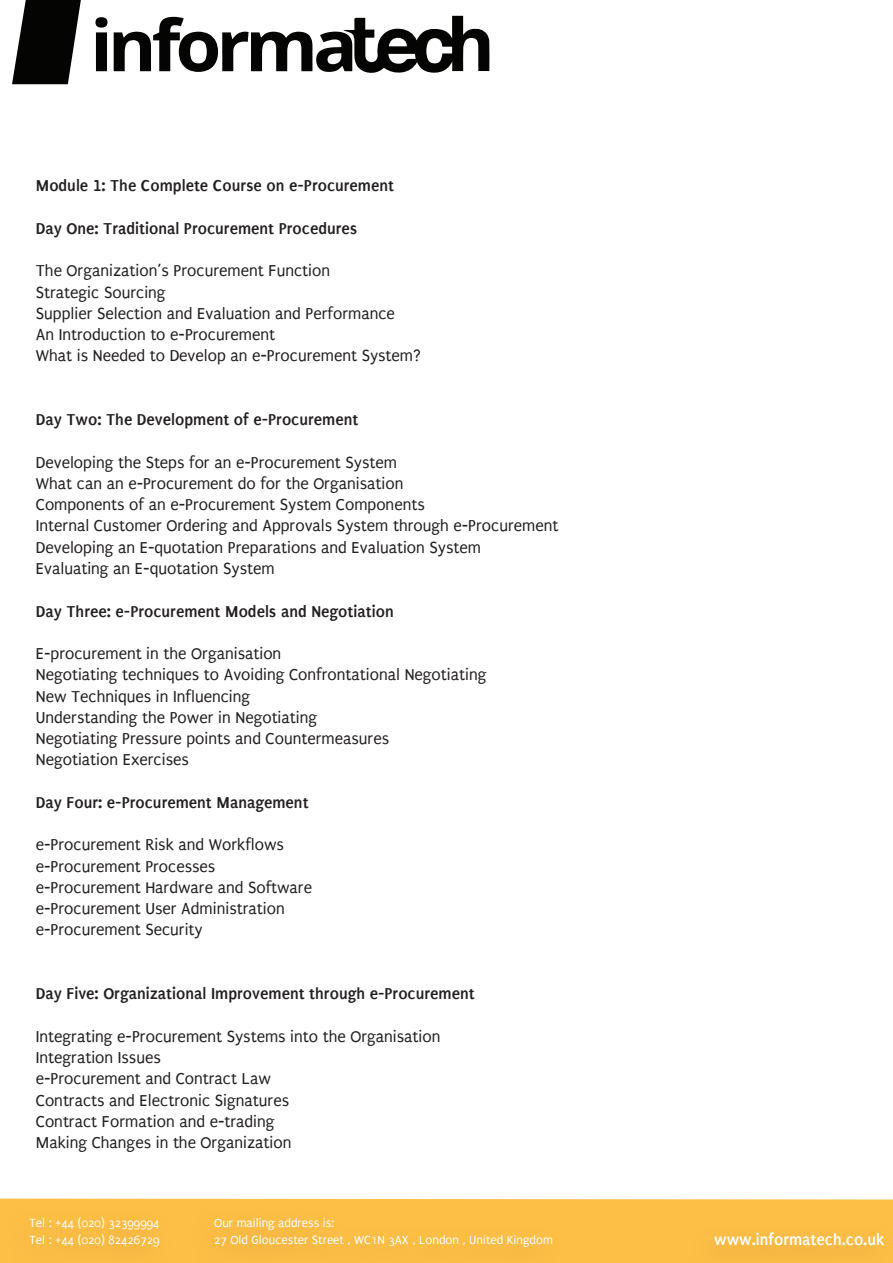
<style>
.page{position:relative;width:893px;height:1263px;background:#fff}
.page>*{position:absolute;margin:0;border:0;box-sizing:border-box;transform-origin:0 0}
.t1{font:16.95px/21.3px "Puritan";color:#231f20}
.t2{font:700 16.95px "Puritan";color:#231f20}
.t3{font:700 16.95px "Puritan";color:#fff}
.t4{font:12.75px/17px "Puritan";color:#fff}
</style>
<div class="page">
<svg style="left:12px;top:0;width:69px;height:84px"></svg>
<div style="left:601px;top:1199px;width:292px;height:64px;background:#fdbf46"></div>
<div style="left:0;top:1198px;width:179px;height:65px;background:#fbbd45"></div>
<div style="left:179px;top:1198px;width:422px;height:65px;background:#fcbe45"></div>
<div style="left:679px;top:1212px;width:214px;height:51px;background:#fbbd45"></div>
<svg style="left:95px;top:17px;width:12px;height:54px"></svg>
<svg style="left:114px;top:16px;width:375px;height:57px"></svg>
<p class="t2" style="left:36px;top:176px;width:360px">Module 1: The Complete Course on e-Procurement</p>
<p class="t2" style="left:36px;top:219px;width:323px">Day One: Traditional Procurement Procedures</p>
<p class="t1" style="left:36px;top:260px;width:387px">The Organization’s Procurement Function<br>Strategic Sourcing<br>Supplier Selection and Evaluation and Performance<br>An Introduction to e-Procurement<br>What is Needed to Develop an e-Procurement System?</p>
<p class="t2" style="left:36px;top:410px;width:324px">Day Two: The Development of e-Procurement</p>
<p class="t1" style="left:36px;top:452px;width:524px">Developing the Steps for an e-Procurement System<br>What can an e-Procurement do for the Organisation<br>Components of an e-Procurement System Components<br>Internal Customer Ordering and Approvals System through e-Procurement Developing an E-quotation Preparations and Evaluation System<br>Evaluating an E-quotation System</p>
<p class="t2" style="left:36px;top:602px;width:359px">Day Three: e-Procurement Models and Negotiation</p>
<p class="t1" style="left:36px;top:643px;width:452px">E-procurement in the Organisation<br>Negotiating techniques to Avoiding Confrontational Negotiating New Techniques in Influencing<br>Understanding the Power in Negotiating<br>Negotiating Pressure points and Countermeasures<br>Negotiation Exercises</p>
<p class="t2" style="left:36px;top:793px;width:274px">Day Four: e-Procurement Management</p>
<p class="t1" style="left:36px;top:834px;width:278px">e-Procurement Risk and Workflows e-Procurement Processes e-Procurement Hardware and Software e-Procurement User Administration e-Procurement Security</p>
<p class="t2" style="left:36px;top:984px;width:440px">Day Five: Organizational Improvement through e-Procurement</p>
<p class="t1" style="left:36px;top:1026px;width:406px">Integrating e-Procurement Systems into the Organisation Integration Issues<br>e-Procurement and Contract Law<br>Contracts and Electronic Signatures<br>Contract Formation and e-trading<br>Making Changes in the Organization</p>
<p class="t4" style="left:29px;top:1214px;width:132px">Tel : +44 (020) 32399994<br>Tel : +44 (020) 82426729</p>
<p class="t4" style="left:214px;top:1214px;width:340px">Our mailing address is:<br>27 Old Gloucester Street , WC1N 3AX , London , United Kingdom</p>
<p class="t3" style="left:714px;top:1230px;width:171px">www.informatech.co.uk</p>
</div>
